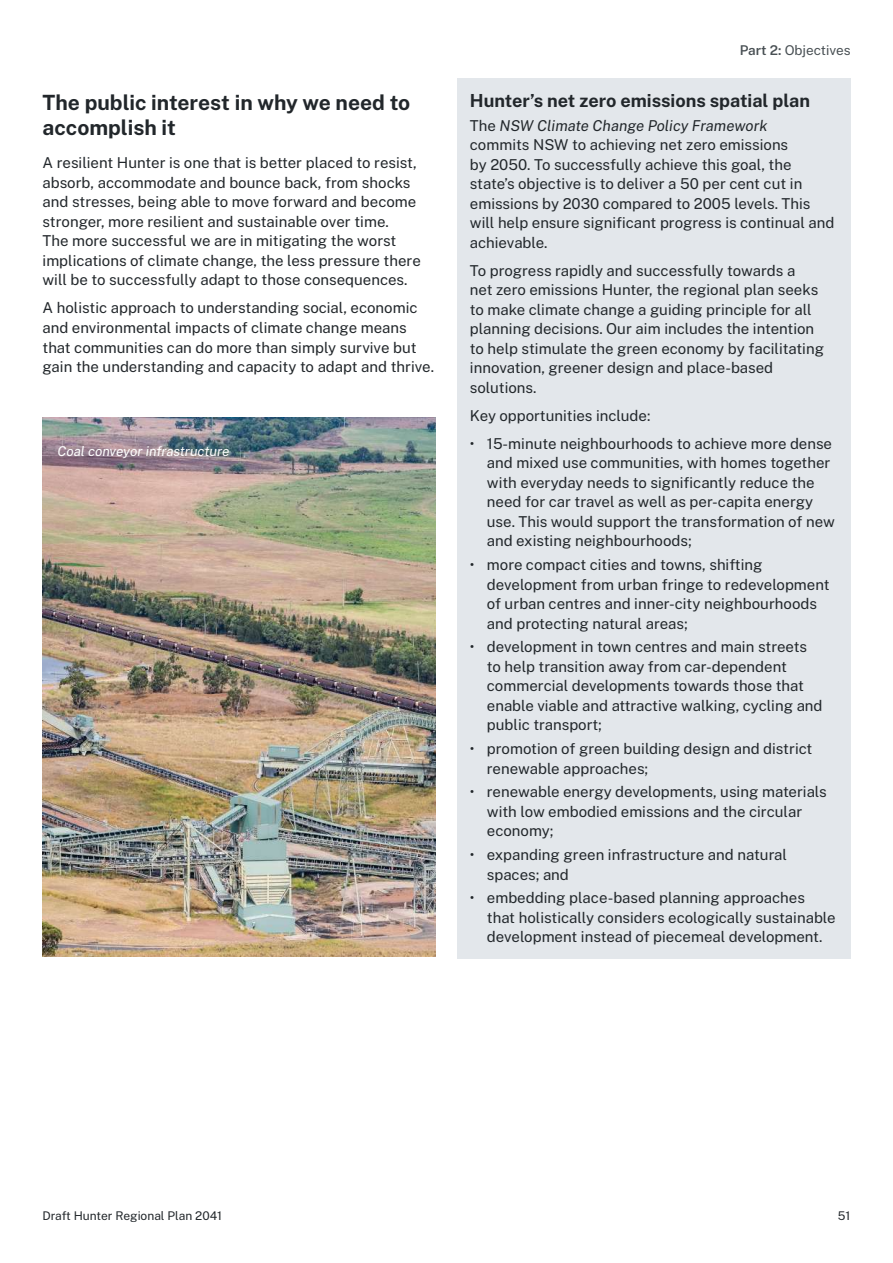
<style>
.page{position:relative;width:893px;height:1263px;background:#fff}
.page>*{position:absolute;margin:0;border:0;box-sizing:border-box;transform-origin:0 0}
.t1{font:700 21px/25.5px "Public Sans";color:#22272b}
.t2{font:700 18px "Public Sans";color:#22272b}
.t3{font:15px/19.5px "Public Sans";color:#22272b}
.t4{font:italic 13.5px "Public Sans";letter-spacing:-.005em;color:#fff}
.t5{font:13.5px "Public Sans";color:#495054}
.t6{font:12px "Public Sans";color:#22272b}
.s1{font-weight:600}
.s2{font-style:italic}
</style>
<div class="page">
<img style="left:43px;top:417px;width:393px;height:540px">
<div style="left:457px;top:78px;width:393px;height:35px;background:#e3e7eb"></div>
<div style="left:457px;top:111px;width:393px;height:154px;background:#e3e7eb"></div>
<div style="left:457px;top:256px;width:393px;height:154px;background:#e3e7eb"></div>
<div style="left:457px;top:401px;width:393px;height:37px;background:#e3e7eb"></div>
<div style="left:457px;top:430px;width:393px;height:132px;background:#e3e7eb"></div>
<div style="left:457px;top:551px;width:393px;height:94px;background:#e3e7eb"></div>
<div style="left:457px;top:634px;width:393px;height:112px;background:#e3e7eb"></div>
<div style="left:457px;top:735px;width:393px;height:55px;background:#e3e7eb"></div>
<div style="left:457px;top:779px;width:393px;height:74px;background:#e3e7eb"></div>
<div style="left:457px;top:841px;width:393px;height:55px;background:#e3e7eb"></div>
<div style="left:457px;top:885px;width:393px;height:74px;background:#e3e7eb"></div>
<h1 class="t1" style="left:43px;top:88px;width:369px">The public interest in why we need to accomplish it</h1>
<p class="t3" style="left:43px;top:152px;width:380px">A resilient Hunter is one that is better placed to resist, absorb, accommodate and bounce back, from shocks and stresses, being able to move forward and become stronger, more resilient and sustainable over time.<br>The more successful we are in mitigating the worst implications of climate change, the less pressure there will be to successfully adapt to those consequences.</p>
<p class="t3" style="left:43px;top:297px;width:393px">A holistic approach to understanding social, economic and environmental impacts of climate change means that communities can do more than simply survive but gain the understanding and capacity to adapt and thrive.</p>
<p class="t4" style="left:58px;top:441px;width:173px">Coal conveyor infrastructure</p>
<p class="t5" style="left:740px;top:40px;width:112px"><span class="s1">Part 2:</span> Objectives</p>
<p class="t2" style="left:470px;top:87px;width:342px">Hunter’s net zero emissions spatial plan</p>
<p class="t3" style="left:470px;top:115px;width:366px">The <span class="s2">NSW Climate Change Policy Framework<br></span>commits NSW to achieving net zero emissions<br>by 2050. To successfully achieve this goal, the state’s objective is to deliver a 50 per cent cut in emissions by 2030 compared to 2005 levels. This will help ensure significant progress is continual and achievable.</p>
<p class="t3" style="left:470px;top:260px;width:356px">To progress rapidly and successfully towards a<br>net zero emissions Hunter, the regional plan seeks to make climate change a guiding principle for all planning decisions. Our aim includes the intention to help stimulate the green economy by facilitating innovation, greener design and place-based solutions.</p>
<p class="t3" style="left:470px;top:405px;width:182px">Key opportunities include:</p>
<p class="t3" style="left:487px;top:433px;width:349px;text-indent:-17px">• 15-minute neighbourhoods to achieve more dense and mixed use communities, with homes together with everyday needs to significantly reduce the need for car travel as well as per-capita energy use. This would support the transformation of new and existing neighbourhoods;</p>
<p class="t3" style="left:487px;top:554px;width:344px;text-indent:-17px">• more compact cities and towns, shifting development from urban fringe to redevelopment of urban centres and inner-city neighbourhoods and protecting natural areas;</p>
<p class="t3" style="left:487px;top:636px;width:337px;text-indent:-17px">• development in town centres and main streets to help transition away from car-dependent commercial developments towards those that enable viable and attractive walking, cycling and public transport;</p>
<p class="t3" style="left:487px;top:738px;width:327px;text-indent:-17px">• promotion of green building design and district renewable approaches;</p>
<p class="t3" style="left:487px;top:781px;width:342px;text-indent:-17px">• renewable energy developments, using materials with low embodied emissions and the circular economy;</p>
<p class="t3" style="left:487px;top:844px;width:302px;text-indent:-17px">• expanding green infrastructure and natural spaces; and</p>
<p class="t3" style="left:487px;top:887px;width:350px;text-indent:-17px">• embedding place-based planning approaches that holistically considers ecologically sustainable development instead of piecemeal development.</p>
<p class="t6" style="left:43px;top:1207px;width:181px">Draft Hunter Regional Plan 2041</p>
<p class="t6" style="left:838px;top:1207px;width:14px">51</p>
</div>
